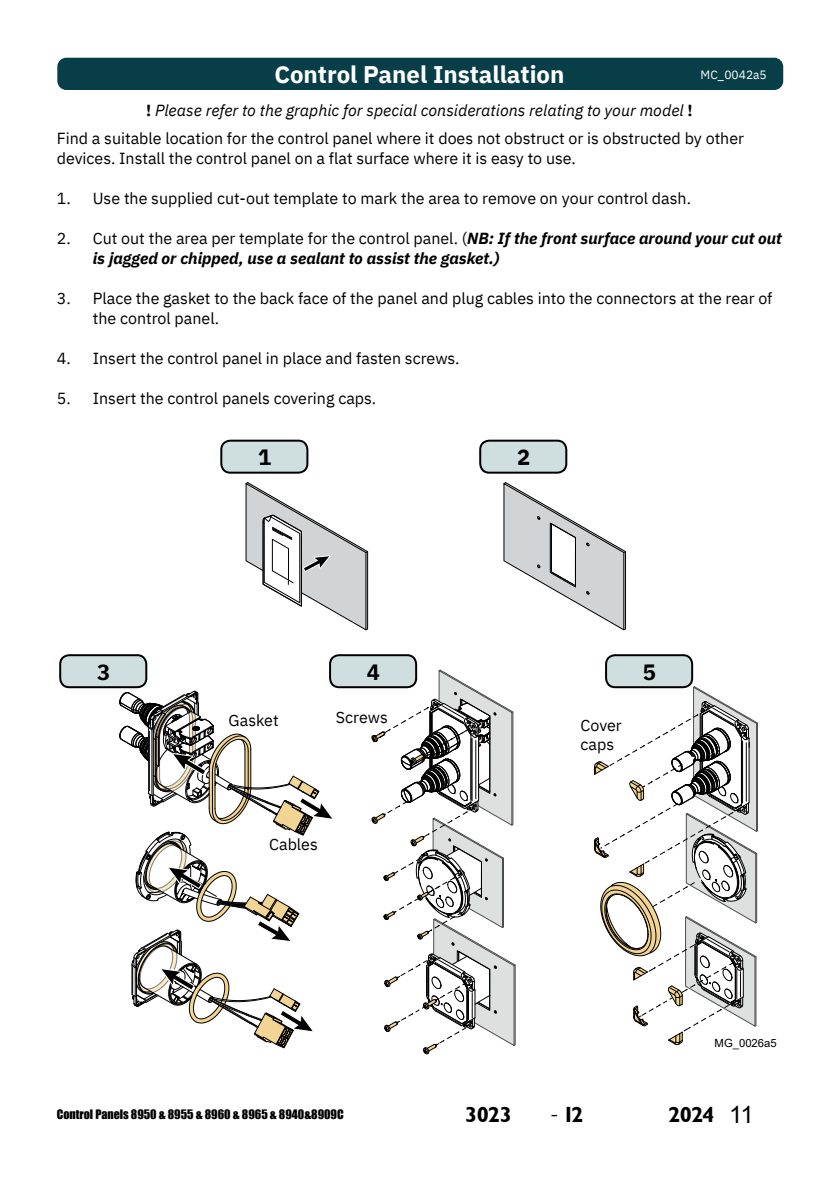
<style>
.page{position:relative;width:840px;height:1191px;background:#fff}
.page>*{position:absolute;margin:0;border:0;box-sizing:border-box;transform-origin:0 0}
.t1{font:700 24px "IBM Plex Sans";color:#fff}
.t2{font:22px "Garrison Sans BOLD";letter-spacing:-.04em;color:#000}
.t3{font:16px/20px "IBM Plex Sans";color:#000}
.t4{font:italic 700 16px/20px "IBM Plex Sans";color:#000}
.t5{font:italic 16px "IBM Plex Sans";color:#000}
.t6{font:12px "Impact";color:#000}
.t7{font:12px "IBM Plex Sans";color:#fff}
.t8{font:11.2px "Arial";color:#000}
.s1{font-weight:700;font-style:normal}
.s2{font-weight:400;font-style:normal}
.s3{font-family:"Minion Pro";font-size:24px}
.s4{font-family:"Arial";font-size:24px}
</style>
<div class="page">
<div style="left:57px;top:58px;width:725px;height:32px;background:#083e48;border-radius:9px"></div>
<div style="left:221px;top:440px;width:86px;height:32px;background:#cfdfdf;border-radius:9px"></div>
<div style="left:220px;top:439px;width:88px;height:34px;border:2px solid #000;border-radius:9px"></div>
<div style="left:60px;top:655px;width:86px;height:32px;background:#cfdfdf;border-radius:9px"></div>
<div style="left:59px;top:654px;width:88px;height:34px;border:2px solid #000;border-radius:9px"></div>
<div style="left:330px;top:655px;width:86px;height:32px;background:#cfdfdf;border-radius:9px"></div>
<div style="left:329px;top:654px;width:88px;height:34px;border:2px solid #000;border-radius:9px"></div>
<div style="left:605px;top:655px;width:86px;height:32px;background:#cfdfdf;border-radius:9px"></div>
<div style="left:604px;top:654px;width:88px;height:34px;border:2px solid #000;border-radius:9px"></div>
<div style="left:480px;top:440px;width:86px;height:32px;background:#cfdfdf;border-radius:9px"></div>
<div style="left:479px;top:439px;width:88px;height:34px;border:2px solid #000;border-radius:9px"></div>
<svg style="left:245px;top:482px;width:124px;height:149px"></svg>
<svg style="left:503px;top:482px;width:123px;height:149px"></svg>
<svg style="left:594px;top:686px;width:163px;height:359px"></svg>
<svg style="left:119px;top:690px;width:214px;height:359px"></svg>
<svg style="left:367px;top:664px;width:148px;height:391px"></svg>
<p class="t1" style="left:274px;top:56px;width:291px">Control Panel Installation</p>
<p class="t5" style="left:146px;top:98px;width:548px"><span class="s1">!</span> Please refer to the graphic for special considerations relating to your model <span class="s1">!</span></p>
<p class="t7" style="left:700px;top:65px;width:68px">MC_0042a5</p>
<p class="t3" style="left:57px;top:127px;width:688px">Find a suitable location for the control panel where it does not obstruct or is obstructed by other devices. Install the control panel on a flat surface where it is easy to use.</p>
<p class="t3" style="left:57px;top:187px;width:635px">1. Use the supplied cut-out template to mark the area to remove on your control dash.</p>
<p class="t4" style="left:93px;top:227px;width:690px;text-indent:-36px"><span class="s2">2. Cut out the area per template for the control panel. (</span>NB: If the front surface around your cut out is jagged or chipped, use a sealant to assist the gasket.)</p>
<p class="t3" style="left:93px;top:287px;width:680px;text-indent:-36px">3. Place the gasket to the back face of the panel and plug cables into the connectors at the rear of the control panel.</p>
<p class="t3" style="left:57px;top:347px;width:404px">4. Insert the control panel in place and fasten screws.</p>
<p class="t3" style="left:57px;top:387px;width:321px">5. Insert the control panels covering caps.</p>
<p class="t3" style="left:228px;top:708px;width:52px">Gasket</p>
<p class="t3" style="left:336px;top:705px;width:53px">Screws</p>
<p class="t3" style="left:269px;top:832px;width:50px">Cables</p>
<p class="t3" style="left:580px;top:714px;width:43px;line-height:19.2px">Cover caps</p>
<p class="t8" style="left:714px;top:1035px;width:64px">MG_0026a5</p>
<p class="t6" style="left:57px;top:1105px;width:288px">Control Panels 8950 &amp; 8955 &amp; 8960 &amp; 8965 &amp; 8940&amp;8909C</p>
<h2 class="t2" style="left:465px;top:1102px;width:48px">3023</h2>
<h2 class="t2" style="left:550px;top:1102px;width:35px"><span class="s3">-</span> 12</h2>
<h2 class="t2" style="left:668px;top:1102px;width:87px">2024 <span class="s4">11</span></h2>
</div>
